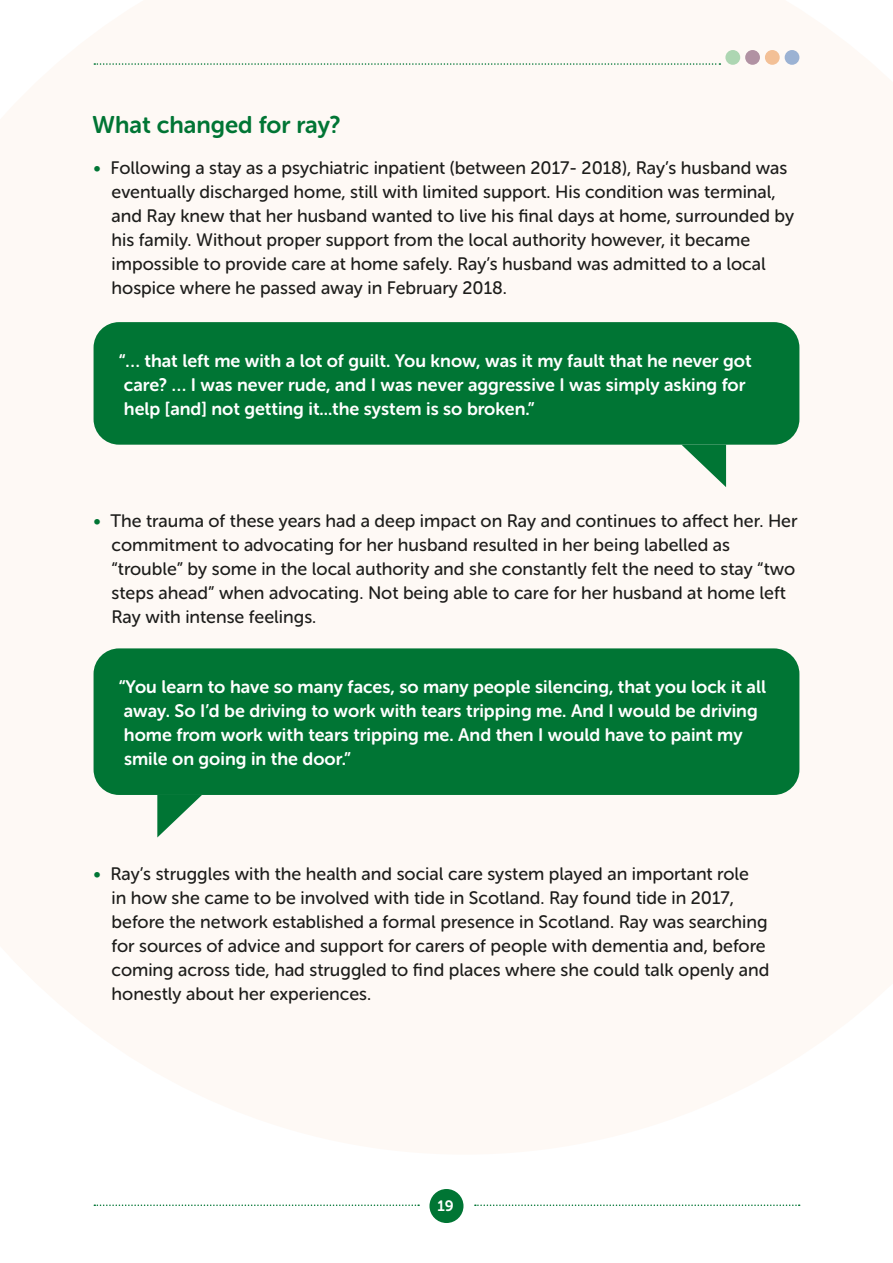
<style>
.page{position:relative;width:893px;height:1263px;background:#fff}
.page>*{position:absolute;margin:0;border:0;box-sizing:border-box;transform-origin:0 0}
.h3_dark_green{font:24px "Museo Sans Rounded 700";color:#007534}
.t1{font:18px/24px "Museo Sans Rounded 500";color:#1d1d1b}
.Speech_bubble{font:18px/24px "Museo Sans Rounded 700";color:#fff}
.t2{font:15px "Museo Sans Rounded 700";color:#fff}
.s1{color:#007534}
</style>
<div class="page">
<div style="left:725px;top:50px;width:15px;height:15px;background:#add6b2;border-radius:50%"></div>
<div style="left:745px;top:50px;width:15px;height:15px;background:#b192a3;border-radius:50%"></div>
<div style="left:765px;top:50px;width:15px;height:15px;background:#f3c096;border-radius:50%"></div>
<div style="left:785px;top:50px;width:14px;height:15px;background:#9bb2d3;border-radius:50%"></div>
<div style="left:429px;top:1189px;width:34px;height:34px;background:#007534;border-radius:50%"></div>
<svg style="left:94px;top:63px;width:626px;height:2px"></svg>
<svg style="left:475px;top:1204px;width:325px;height:2px"></svg>
<svg style="left:94px;top:1204px;width:325px;height:2px"></svg>
<div style="left:94px;top:322px;width:705px;height:123px;background:#007534;border-radius:26px"></div>
<svg style="left:681px;top:445px;width:45px;height:42px"></svg>
<div style="left:94px;top:648px;width:705px;height:147px;background:#007534;border-radius:26px"></div>
<svg style="left:157px;top:795px;width:45px;height:42px"></svg>
<p class="h3_dark_green" style="left:92px;top:111px;width:250px">What changed for ray?</p>
<p class="t1" style="left:112px;top:156px;width:684px;text-indent:-18px"><span class="s1">•</span> Following a stay as a psychiatric inpatient (between 2017- 2018), Ray’s husband was eventually discharged home, still with limited support. His condition was terminal, and Ray knew that her husband wanted to live his final days at home, surrounded by his family. Without proper support from the local authority however, it became impossible to provide care at home safely. Ray’s husband was admitted to a local hospice where he passed away in February 2018.</p>
<p class="Speech_bubble" style="left:119px;top:349px;width:634px">“… that left me with a lot of guilt. You know, was it my fault that he never got care? … I was never rude, and I was never aggressive I was simply asking for help [and] not getting it...the system is so broken.”</p>
<p class="t1" style="left:112px;top:509px;width:687px;text-indent:-18px"><span class="s1">•</span> The trauma of these years had a deep impact on Ray and continues to affect her. Her commitment to advocating for her husband resulted in her being labelled as “trouble” by some in the local authority and she constantly felt the need to stay “two steps ahead” when advocating. Not being able to care for her husband at home left Ray with intense feelings.</p>
<p class="Speech_bubble" style="left:119px;top:675px;width:649px">“You learn to have so many faces, so many people silencing, that you lock it all away. So I’d be driving to work with tears tripping me. And I would be driving home from work with tears tripping me. And then I would have to paint my smile on going in the door.”</p>
<p class="t1" style="left:112px;top:862px;width:659px;text-indent:-18px"><span class="s1">•</span> Ray’s struggles with the health and social care system played an important role<br>in how she came to be involved with tide in Scotland. Ray found tide in 2017, before the network established a formal presence in Scotland. Ray was searching for sources of advice and support for carers of people with dementia and, before coming across tide, had struggled to find places where she could talk openly and honestly about her experiences.</p>
<p class="t2" style="left:437px;top:1198px;width:18px">19</p>
</div>
